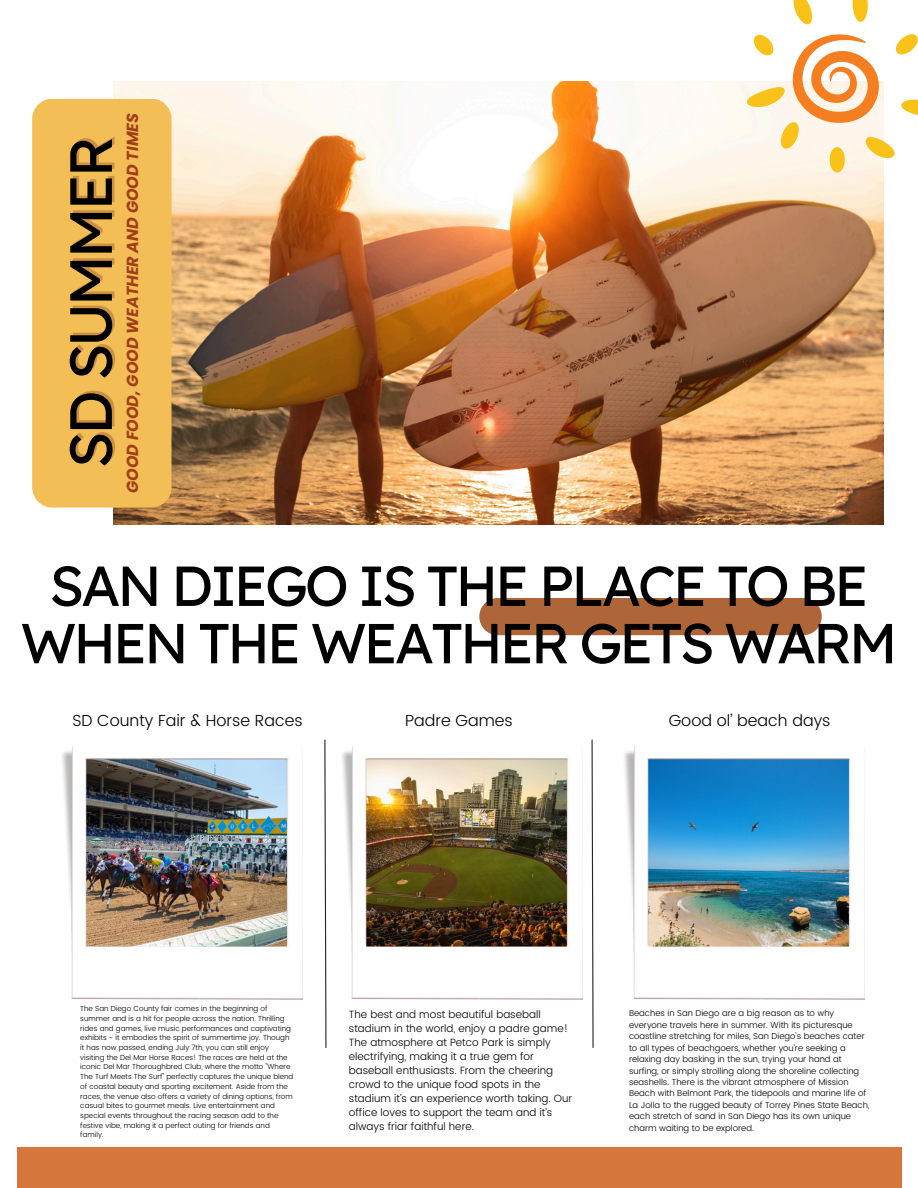
<style>
.page{position:relative;width:918px;height:1188px;background:#fff}
.page>*{position:absolute;margin:0;border:0;box-sizing:border-box;transform-origin:0 0}
.t1{font:59.4px "Lexend Deca";letter-spacing:-.055em;color:#000}
.t2{font:56.25px/57.3px "Lexend Deca";letter-spacing:-.055em;color:#000;text-align:center}
.t3{font:300 16.05px "Poppins";color:#000}
.t4{font:italic 700 16.05px "Poppins";color:#a23d1a}
.t5{font:300 10.5px/14px "Poppins";color:#000}
.t6{font:300 8.55px/11.4px "Poppins";color:#000}
.t7{font:300 7.35px/9.8px "Poppins";color:#000}
</style>
<div class="page">
<img style="left:114px;top:81px;width:769px;height:444px">
<div style="left:17px;top:1147px;width:884px;height:41px;background:#d5763d"></div>
<svg style="left:324px;top:739px;width:3px;height:309px"></svg>
<svg style="left:591px;top:739px;width:3px;height:309px"></svg>
<img style="left:62px;top:746px;width:241px;height:254px">
<img style="left:342px;top:746px;width:240px;height:254px">
<img style="left:624px;top:746px;width:240px;height:254px">
<div style="left:479px;top:598px;width:343px;height:37px;background:#ae6639"></div>
<svg style="left:747px;top:0;width:171px;height:173px"></svg>
<div style="left:32px;top:99px;width:140px;height:409px;background:#f3be55;border-radius:20px"></div>
<p class="t1" style="left:52px;top:469px;width:334px;rotate:-90deg">SD SUMMER</p>
<p class="t4" style="left:121px;top:493px;width:382px;rotate:-90deg">GOOD FOOD, GOOD WEATHER AND GOOD TIMES</p>
<h3 class="t2" style="left:20px;top:556px;width:878px">SAN DIEGO IS THE PLACE TO BE<br>WHEN THE WEATHER GETS WARM</h3>
<p class="t3" style="left:72px;top:711px;width:232px">SD County Fair &amp; Horse Races</p>
<p class="t3" style="left:405px;top:711px;width:109px">Padre Games</p>
<p class="t3" style="left:669px;top:711px;width:163px">Good ol’ beach days</p>
<p class="t7" style="left:80px;top:1004px;width:215px">The San Diego County fair comes in the beginning of summer and is a hit for people across the nation. Thrilling rides and games, live music performances and captivating exhibits - it embodies the spirit of summertime joy. Though it has now passed, ending July 7th, you can still enjoy visiting the Del Mar Horse Races! The races are held at the iconic Del Mar Thoroughbred Club, where the motto "Where The Turf Meets The Surf" perfectly captures the unique blend of coastal beauty and sporting excitement. Aside from the races, the venue also offers a variety of dining options, from casual bites to gourmet meals. Live entertainment and special events throughout the racing season add to the festive vibe, making it a perfect outing for friends and family.</p>
<p class="t5" style="left:349px;top:1007px;width:225px">The best and most beautiful baseball stadium in the world, enjoy a padre game!<br>The atmosphere at Petco Park is simply electrifying, making it a true gem for baseball enthusiasts. From the cheering crowd to the unique food spots in the stadium it’s an experience worth taking. Our office loves to support the team and it’s always friar faithful here.</p>
<h4 class="t6" style="left:629px;top:1008px;width:242px">Beaches in San Diego are a big reason as to why everyone travels here in summer. With its picturesque coastline stretching for miles, San Diego's beaches cater to all types of beachgoers, whether you're seeking a relaxing day basking in the sun, trying your hand at surfing, or simply strolling along the shoreline collecting seashells. There is the vibrant atmosphere of Mission Beach with Belmont Park, the tidepools and marine life of La Jolla to the rugged beauty of Torrey Pines State Beach, each stretch of sand in San Diego has its own unique charm waiting to be explored.</h4>
</div>
